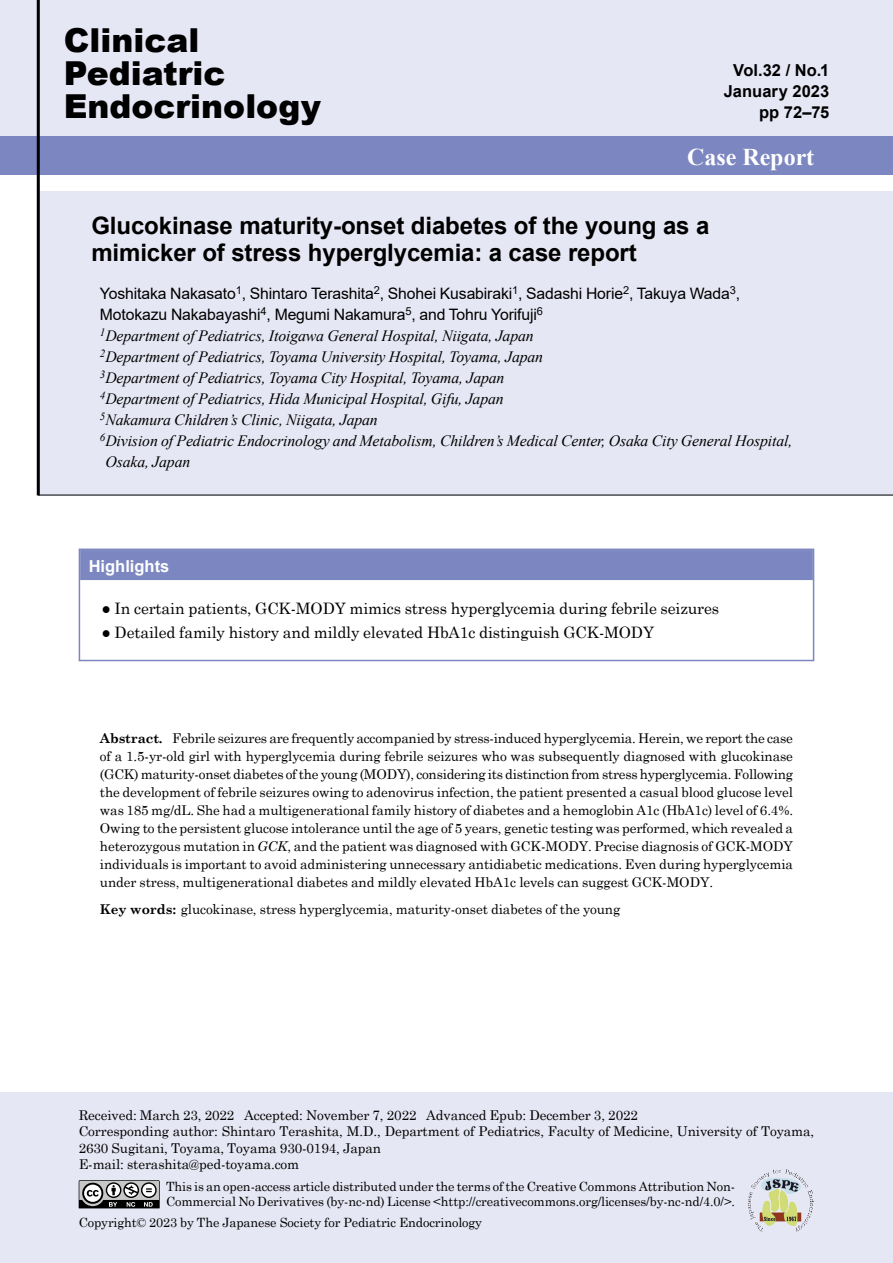
<style>
.page{position:relative;width:893px;height:1263px;background:#fff}
.page>*{position:absolute;margin:0;border:0;box-sizing:border-box;transform-origin:0 0}
.t1{font:900 33px/33px "Arial";color:#000}
.t2{font:700 24px/27px "Arial";letter-spacing:-.005em;color:#000}
.t3{font:700 24px "Times New Roman";color:#fff}
.t4{font:700 16.5px "Arial";color:#000}
.t5{font:700 16.5px "Arial";color:#fff}
.t6{font:italic 15.75px "Times New Roman";letter-spacing:-.01em;color:#000}
.t7{font:15.75px/21px "Arial";letter-spacing:-.01em;color:#000}
.t8{font:15.75px "Century Schoolbook";letter-spacing:-.01em;color:#000}
.t9{font:13.5px/18px "Century Schoolbook";letter-spacing:-.01em;color:#000}
.t10{font:12.75px/15px "Century Schoolbook";letter-spacing:-.01em;color:#000}
.s1{font-weight:700}
.s2{font-style:italic}
</style>
<div class="page">
<div style="left:0;top:0;width:893px;height:136px;background:#e6e7f4"></div>
<div style="left:0;top:136px;width:893px;height:38px;background:#7c86c1"></div>
<div style="left:0;top:1093px;width:893px;height:170px;background:#e6e7f4"></div>
<div style="left:38px;top:174px;width:855px;height:322px;background:#e6e7f4"></div>
<hr style="left:37px;top:0;width:3px;height:494px;background:#000">
<svg style="left:79px;top:1180px;width:81px;height:28px;background:#7d7d7d"></svg>
<img style="left:766px;top:1169px;width:30px;height:9px">
<div style="left:80px;top:550px;width:733px;height:30px;background:#7c86c1"></div>
<div style="left:79px;top:549px;width:735px;height:112px;border:2px solid #7c86c1"></div>
<h1 class="t1" style="left:64px;top:22px;width:259px">Clinical<br>Pediatric<br>Endocrinology</h1>
<p class="t4" style="left:733px;top:58px;width:98px">Vol.32 / No.1</p>
<p class="t4" style="left:724px;top:80px;width:107px">January 2023</p>
<p class="t4" style="left:759px;top:101px;width:72px">pp 72–75</p>
<h2 class="t3" style="left:687px;top:139px;width:129px">Case Report</h2>
<h2 class="t2" style="left:91px;top:212px;width:619px">Glucokinase maturity-onset diabetes of the young as a mimicker of stress hyperglycemia: a case report</h2>
<p class="t7" style="left:100px;top:283px;width:642px">Yoshitaka Nakasato<sup>1</sup>, Shintaro Terashita<sup>2</sup>, Shohei Kusabiraki<sup>1</sup>, Sadashi Horie<sup>2</sup>, Takuya Wada<sup>3</sup>,<br>Motokazu Nakabayashi<sup>4</sup>, Megumi Nakamura<sup>5</sup>, and Tohru Yorifuji<sup>6</sup></p>
<p class="t6" style="left:100px;top:325px;width:435px"><sup>1</sup>Department of Pediatrics, Itoigawa General Hospital, Niigata, Japan</p>
<p class="t6" style="left:100px;top:346px;width:445px"><sup>2</sup>Department of Pediatrics, Toyama University Hospital, Toyama, Japan</p>
<p class="t6" style="left:100px;top:367px;width:406px"><sup>3</sup>Department of Pediatrics, Toyama City Hospital, Toyama, Japan</p>
<p class="t6" style="left:100px;top:388px;width:405px"><sup>4</sup>Department of Pediatrics, Hida Municipal Hospital, Gifu, Japan</p>
<p class="t6" style="left:100px;top:409px;width:279px"><sup>5</sup>Nakamura Children’s Clinic, Niigata, Japan</p>
<p class="t6" style="left:100px;top:430px;width:694px"><sup>6</sup>Division of Pediatric Endocrinology and Metabolism, Children’s Medical Center, Osaka City General Hospital,</p>
<p class="t6" style="left:105px;top:451px;width:86px">Osaka, Japan</p>
<p class="t5" style="left:89px;top:554px;width:82px">Highlights</p>
<p class="t8" style="left:101px;top:595px;width:619px">● In certain patients, GCK-MODY mimics stress hyperglycemia during febrile seizures</p>
<p class="t8" style="left:101px;top:619px;width:554px">● Detailed family history and mildly elevated HbA1c distinguish GCK-MODY</p>
<p class="t9" style="left:100px;top:728px;width:695px;text-align:justify"><span class="s1">Abstract.</span> Febrile seizures are frequently accompanied by stress-induced hyperglycemia. Herein, we report the case of a 1.5-yr-old girl with hyperglycemia during febrile seizures who was subsequently diagnosed with glucokinase (GCK) maturity-onset diabetes of the young (MODY), considering its distinction from stress hyperglycemia. Following the development of febrile seizures owing to adenovirus infection, the patient presented a casual blood glucose level was 185 mg/dL. She had a multigenerational family history of diabetes and a hemoglobin A1c (HbA1c) level of 6.4%.<br>Owing to the persistent glucose intolerance until the age of 5 years, genetic testing was performed, which revealed a heterozygous mutation in <span class="s2">GCK</span>, and the patient was diagnosed with GCK-MODY. Precise diagnosis of GCK-MODY individuals is important to avoid administering unnecessary antidiabetic medications. Even during hyperglycemia under stress, multigenerational diabetes and mildly elevated HbA1c levels can suggest GCK-MODY.</p>
<p class="t9" style="left:100px;top:898px;width:522px"><span class="s1">Key words:</span> glucokinase, stress hyperglycemia, maturity-onset diabetes of the young</p>
<p class="t9" style="left:79px;top:1105px;width:737px;line-height:16.5px">Received: March 23, 2022 Accepted: November 7, 2022 Advanced Epub: December 3, 2022<br>Corresponding author: Shintaro Terashita, M.D., Department of Pediatrics, Faculty of Medicine, University of Toyama, 2630 Sugitani, Toyama, Toyama 930-0194, Japan<br>E-mail: sterashita@ped-toyama.com</p>
<p class="t10" style="left:166px;top:1177px;width:571px">This is an open-access article distributed under the terms of the Creative Commons Attribution Non-<br>Commercial No Derivatives (by-nc-nd) License &lt;http://creativecommons.org/licenses/by-nc-nd/4.0/&gt;.</p>
<p class="t10" style="left:79px;top:1214px;width:405px">Copyright© 2023 by The Japanese Society for Pediatric Endocrinology</p>
</div>
